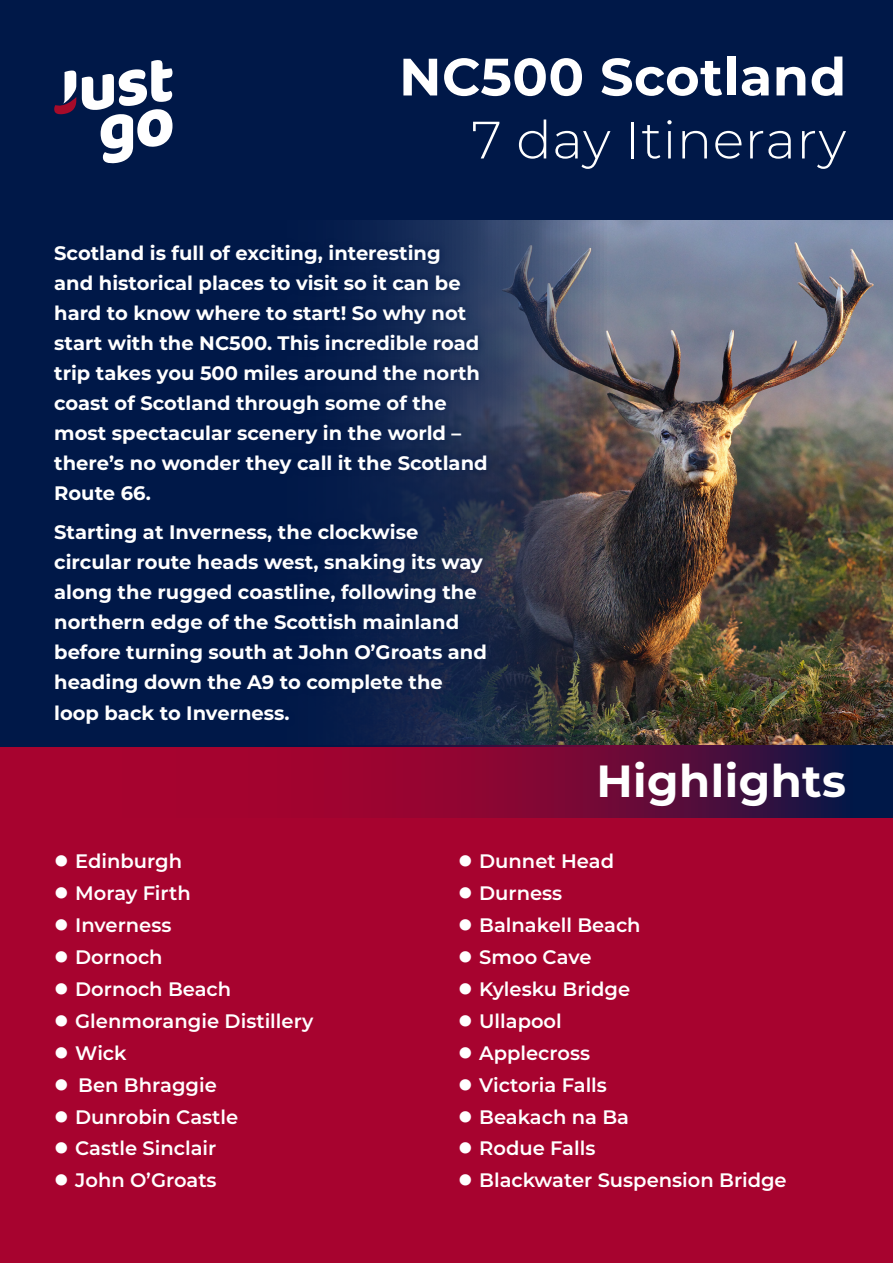
<style>
.page{position:relative;width:893px;height:1263px;background:#fff}
.page>*{position:absolute;margin:0;border:0;box-sizing:border-box;transform-origin:0 0}
.t1{font:700 52.5px "Montserrat";letter-spacing:.01em;color:#fff}
.t2{font:300 52.5px "Montserrat";letter-spacing:.01em;color:#fff}
.t3{font:700 45px "Montserrat";letter-spacing:.01em;color:#fff}
.t4{font:700 19.5px/30px "Montserrat";color:#fff}
.t5{font:600 19.5px "Montserrat";color:#fff}
</style>
<div class="page">
<div style="left:0;top:0;width:893px;height:220px;background:#001848"></div>
<div style="left:0;top:745px;width:893px;height:518px;background:#a7032f"></div>
<img style="left:0;top:220px;width:893px;height:525px">
<svg style="left:54px;top:71px;width:22px;height:43px"></svg>
<svg style="left:82px;top:60px;width:90px;height:103px"></svg>
<svg style="left:0;top:745px;width:893px;height:72px"></svg>
<div style="left:47px;top:238px;width:447px;height:493px;background:#001848;opacity:.75"></div>
<p class="t1" style="left:399px;top:39px;width:449px">NC500 Scotland</p>
<p class="t2" style="left:471px;top:104px;width:376px">7 day Itinerary</p>
<p class="t4" style="left:54px;top:237px;width:435px">Scotland is full of exciting, interesting<br>and historical places to visit so it can be hard to know where to start! So why not start with the NC500. This incredible road trip takes you 500 miles around the north coast of Scotland through some of the most spectacular scenery in the world – there’s no wonder they call it the Scotland Route 66.</p>
<p class="t4" style="left:54px;top:516px;width:434px">Starting at Inverness, the clockwise circular route heads west, snaking its way along the rugged coastline, following the northern edge of the Scottish mainland before turning south at John O’Groats and heading down the A9 to complete the loop back to Inverness.</p>
<p class="t3" style="left:596px;top:749px;width:251px">Highlights</p>
<p class="t5" style="left:54px;top:847px;width:129px">● Edinburgh</p>
<p class="t5" style="left:54px;top:879px;width:138px">● Moray Firth</p>
<p class="t5" style="left:54px;top:911px;width:119px">● Inverness</p>
<p class="t5" style="left:54px;top:943px;width:110px">● Dornoch</p>
<p class="t5" style="left:54px;top:975px;width:178px">● Dornoch Beach</p>
<p class="t5" style="left:54px;top:1007px;width:261px">● Glenmorangie Distillery</p>
<p class="t5" style="left:54px;top:1039px;width:74px">● Wick</p>
<p class="t5" style="left:54px;top:1071px;width:164px">● Ben Bhraggie</p>
<p class="t5" style="left:54px;top:1103px;width:186px">● Dunrobin Castle</p>
<p class="t5" style="left:54px;top:1135px;width:164px">● Castle Sinclair</p>
<p class="t5" style="left:54px;top:1166px;width:164px">● John O’Groats</p>
<p class="t5" style="left:458px;top:847px;width:157px">● Dunnet Head</p>
<p class="t5" style="left:458px;top:879px;width:106px">● Durness</p>
<p class="t5" style="left:458px;top:911px;width:184px">● Balnakell Beach</p>
<p class="t5" style="left:458px;top:943px;width:135px">● Smoo Cave</p>
<p class="t5" style="left:458px;top:975px;width:174px">● Kylesku Bridge</p>
<p class="t5" style="left:458px;top:1007px;width:105px">● Ullapool</p>
<p class="t5" style="left:458px;top:1039px;width:134px">● Applecross</p>
<p class="t5" style="left:458px;top:1071px;width:150px">● Victoria Falls</p>
<p class="t5" style="left:458px;top:1103px;width:172px">● Beakach na Ba</p>
<p class="t5" style="left:458px;top:1135px;width:139px">● Rodue Falls</p>
<p class="t5" style="left:458px;top:1166px;width:330px">● Blackwater Suspension Bridge</p>
</div>
